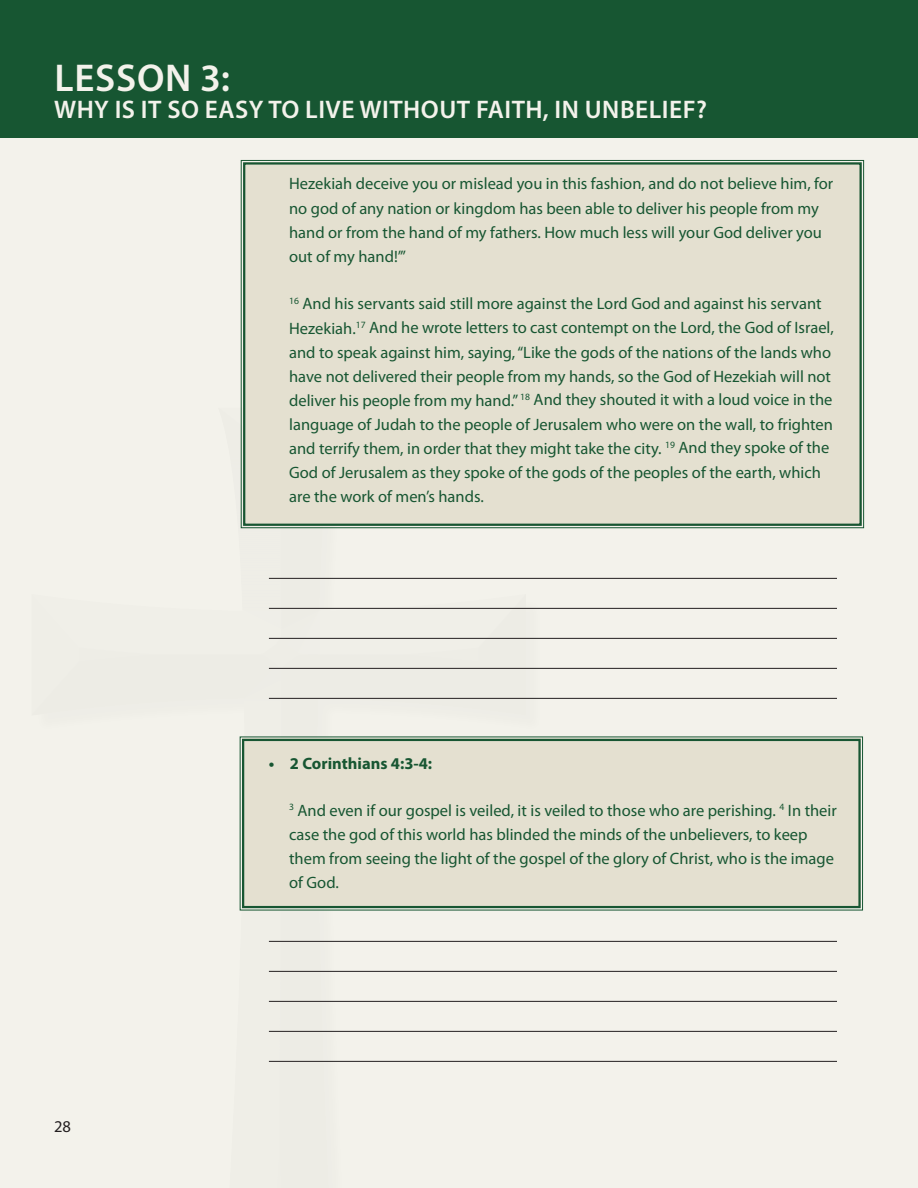
<style>
.page{position:relative;width:918px;height:1188px;background:#f3f2eb}
.page>*{position:absolute;margin:0;border:0;box-sizing:border-box;transform-origin:0 0}
.t1{font:600 38.85px "Myriad Pro";letter-spacing:.02em;color:#f3f2eb}
.t2{font:600 25.5px "Myriad Pro";letter-spacing:.02em;color:#f3f2eb}
.t3{font:16.5px/24px "Myriad Pro";color:#175632}
.t4{font:700 16.5px "Myriad Pro";color:#175632}
.t5{font:16.5px "Myriad Pro";color:#231f20}
</style>
<div class="page">
<div style="left:0;top:0;width:918px;height:138px;background:#175632"></div>
<div style="left:239px;top:736px;width:624px;height:175px;background:#e4e0d0"></div>
<div style="left:242px;top:739px;width:619px;height:169px;border:2px solid #175632"></div>
<div style="left:240px;top:160px;width:624px;height:368px;background:#e4e0d0"></div>
<div style="left:243px;top:162px;width:619px;height:364px;border:2px solid #175632"></div>
<hr style="left:269px;top:578px;width:568px;height:1px;background:#231f20">
<hr style="left:269px;top:608px;width:568px;height:1px;background:#231f20">
<hr style="left:269px;top:638px;width:568px;height:1px;background:#231f20">
<hr style="left:269px;top:668px;width:568px;height:1px;background:#231f20">
<hr style="left:269px;top:698px;width:568px;height:1px;background:#231f20">
<hr style="left:269px;top:941px;width:568px;height:1px;background:#231f20">
<hr style="left:269px;top:971px;width:568px;height:1px;background:#231f20">
<hr style="left:269px;top:1001px;width:568px;height:1px;background:#231f20">
<hr style="left:269px;top:1031px;width:568px;height:1px;background:#231f20">
<hr style="left:269px;top:1061px;width:568px;height:1px;background:#231f20">
<h1 class="t1" style="left:54px;top:53px;width:177px">LESSON 3:</h1>
<h2 class="t2" style="left:54px;top:93px;width:654px">WHY IS IT SO EASY TO LIVE WITHOUT FAITH, IN UNBELIEF?</h2>
<p class="t3" style="left:289px;top:172px;width:546px">Hezekiah deceive you or mislead you in this fashion, and do not believe him, for no god of any nation or kingdom has been able to deliver his people from my hand or from the hand of my fathers. How much less will your God deliver you out of my hand!’”</p>
<p class="t3" style="left:289px;top:292px;width:546px"><sup>16</sup> And his servants said still more against the Lord God and against his servant Hezekiah.<sup>17</sup> And he wrote letters to cast contempt on the Lord, the God of Israel, and to speak against him, saying, “Like the gods of the nations of the lands who have not delivered their people from my hands, so the God of Hezekiah will not deliver his people from my hand.” <sup>18</sup> And they shouted it with a loud voice in the language of Judah to the people of Jerusalem who were on the wall, to frighten and terrify them, in order that they might take the city. <sup>19</sup> And they spoke of the God of Jerusalem as they spoke of the gods of the peoples of the earth, which are the work of men’s hands.</p>
<p class="t5" style="left:54px;top:1116px;width:18px">28</p>
<p class="t4" style="left:269px;top:752px;width:165px">• 2 Corinthians 4:3-4:</p>
<p class="t3" style="left:289px;top:798px;width:549px"><sup>3</sup> And even if our gospel is veiled, it is veiled to those who are perishing. <sup>4</sup> In their case the god of this world has blinded the minds of the unbelievers, to keep them from seeing the light of the gospel of the glory of Christ, who is the image of God.</p>
</div>
